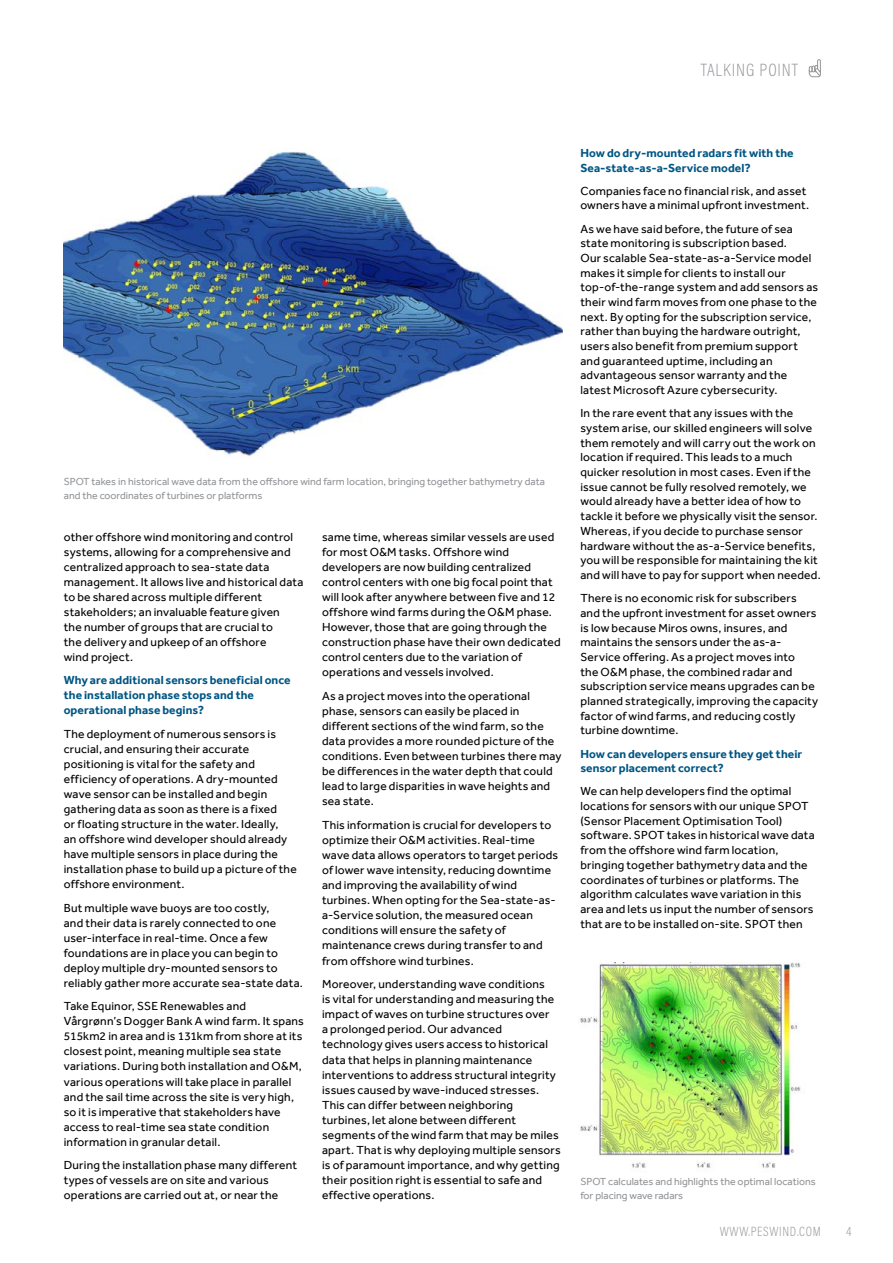
<style>
.page{position:relative;width:893px;height:1263px;background:#fff}
.page>*{position:absolute;margin:0;border:0;box-sizing:border-box;transform-origin:0 0}
.t1{font:200 18px "Acumin Pro Cond";letter-spacing:.05em;color:#939598}
.t2{font:200 13.5px "Acumin Pro Cond";letter-spacing:.05em;color:#939598}
.t3{font:12px/15px "Effra";letter-spacing:.015em;color:#000}
.t4{font:700 12px/15px "Effra";letter-spacing:.005em;color:#005684}
.t5{font:10.5px/13.5px "Effra";color:#939598}
</style>
<div class="page">
<img style="left:580px;top:963px;width:221px;height:205px">
<img style="left:64px;top:150px;width:499px;height:309px">
<svg style="left:809px;top:59px;width:12px;height:18px"></svg>
<h1 class="t1" style="left:701px;top:58px;width:99px">TALKING POINT</h1>
<p class="t5" style="left:64px;top:475px;width:483px">SPOT takes in historical wave data from the offshore wind farm location, bringing together bathymetry data and the coordinates of turbines or platforms</p>
<p class="t3" style="left:64px;top:529px;width:241px">other offshore wind monitoring and control systems, allowing for a comprehensive and centralized approach to sea-state data management. It allows live and historical data to be shared across multiple different stakeholders; an invaluable feature given<br>the number of groups that are crucial to<br>the delivery and upkeep of an offshore<br>wind project.</p>
<p class="t4" style="left:64px;top:673px;width:228px">Why are additional sensors beneficial once the installation phase stops and the operational phase begins?</p>
<p class="t3" style="left:64px;top:726px;width:234px">The deployment of numerous sensors is crucial, and ensuring their accurate positioning is vital for the safety and efficiency of operations. A dry-mounted wave sensor can be installed and begin gathering data as soon as there is a fixed<br>or floating structure in the water. Ideally,<br>an offshore wind developer should already have multiple sensors in place during the installation phase to build up a picture of the offshore environment.</p>
<p class="t3" style="left:64px;top:900px;width:241px">But multiple wave buoys are too costly,<br>and their data is rarely connected to one user-interface in real-time. Once a few foundations are in place you can begin to deploy multiple dry-mounted sensors to reliably gather more accurate sea-state data.</p>
<p class="t3" style="left:64px;top:999px;width:242px">Take Equinor, SSE Renewables and Vårgrønn’s Dogger Bank A wind farm. It spans 515km2 in area and is 131km from shore at its closest point, meaning multiple sea state variations. During both installation and O&amp;M, various operations will take place in parallel and the sail time across the site is very high, so it is imperative that stakeholders have access to real-time sea state condition information in granular detail.</p>
<p class="t3" style="left:64px;top:1157px;width:235px">During the installation phase many different types of vessels are on site and various operations are carried out at, or near the</p>
<p class="t3" style="left:322px;top:529px;width:240px">same time, whereas similar vessels are used for most O&amp;M tasks. Offshore wind developers are now building centralized control centers with one big focal point that will look after anywhere between five and 12 offshore wind farms during the O&amp;M phase.<br>However, those that are going through the construction phase have their own dedicated control centers due to the variation of operations and vessels involved.</p>
<p class="t3" style="left:322px;top:688px;width:241px">As a project moves into the operational phase, sensors can easily be placed in different sections of the wind farm, so the data provides a more rounded picture of the conditions. Even between turbines there may be differences in the water depth that could lead to large disparities in wave heights and sea state.</p>
<p class="t3" style="left:322px;top:817px;width:238px">This information is crucial for developers to optimize their O&amp;M activities. Real-time wave data allows operators to target periods of lower wave intensity, reducing downtime and improving the availability of wind turbines. When opting for the Sea-state-as&shy;a-Service solution, the measured ocean conditions will ensure the safety of maintenance crews during transfer to and from offshore wind turbines.</p>
<p class="t3" style="left:322px;top:976px;width:240px">Moreover, understanding wave conditions<br>is vital for understanding and measuring the impact of waves on turbine structures over<br>a prolonged period. Our advanced technology gives users access to historical data that helps in planning maintenance interventions to address structural integrity issues caused by wave-induced stresses.<br>This can differ between neighboring turbines, let alone between different segments of the wind farm that may be miles apart. That is why deploying multiple sensors is of paramount importance, and why getting their position right is essential to safe and effective operations.</p>
<p class="t4" style="left:580px;top:145px;width:215px">How do dry-mounted radars fit with the<br>Sea-state-as-a-Service model?</p>
<p class="t3" style="left:580px;top:183px;width:230px">Companies face no financial risk, and asset owners have a minimal upfront investment.</p>
<p class="t3" style="left:580px;top:221px;width:239px">As we have said before, the future of sea state monitoring is subscription based.<br>Our scalable Sea-state-as-a-Service model makes it simple for clients to install our top-of-the-range system and add sensors as their wind farm moves from one phase to the next. By opting for the subscription service, rather than buying the hardware outright, users also benefit from premium support and guaranteed uptime, including an advantageous sensor warranty and the latest Microsoft Azure cybersecurity.</p>
<p class="t3" style="left:580px;top:406px;width:242px">In the rare event that any issues with the system arise, our skilled engineers will solve them remotely and will carry out the work on location if required. This leads to a much quicker resolution in most cases. Even if the issue cannot be fully resolved remotely, we would already have a better idea of how to tackle it before we physically visit the sensor.<br>Whereas, if you decide to purchase sensor hardware without the as-a-Service benefits, you will be responsible for maintaining the kit and will have to pay for support when needed.</p>
<p class="t3" style="left:580px;top:591px;width:239px">There is no economic risk for subscribers and the upfront investment for asset owners is low because Miros owns, insures, and maintains the sensors under the as-a-Service offering. As a project moves into<br>the O&amp;M phase, the combined radar and subscription service means upgrades can be planned strategically, improving the capacity factor of wind farms, and reducing costly turbine downtime.</p>
<p class="t4" style="left:580px;top:746px;width:223px">How can developers ensure they get their sensor placement correct?</p>
<p class="t3" style="left:580px;top:784px;width:236px">We can help developers find the optimal locations for sensors with our unique SPOT (Sensor Placement Optimisation Tool) software. SPOT takes in historical wave data from the offshore wind farm location, bringing together bathymetry data and the coordinates of turbines or platforms. The algorithm calculates wave variation in this area and lets us input the number of sensors that are to be installed on-site. SPOT then</p>
<p class="t5" style="left:580px;top:1174px;width:237px">SPOT calculates and highlights the optimal locations for placing wave radars</p>
<p class="t2" style="left:720px;top:1223px;width:102px">WWW.PESWIND.COM</p>
<p class="t2" style="left:846px;top:1223px;width:7px">4</p>
</div>
